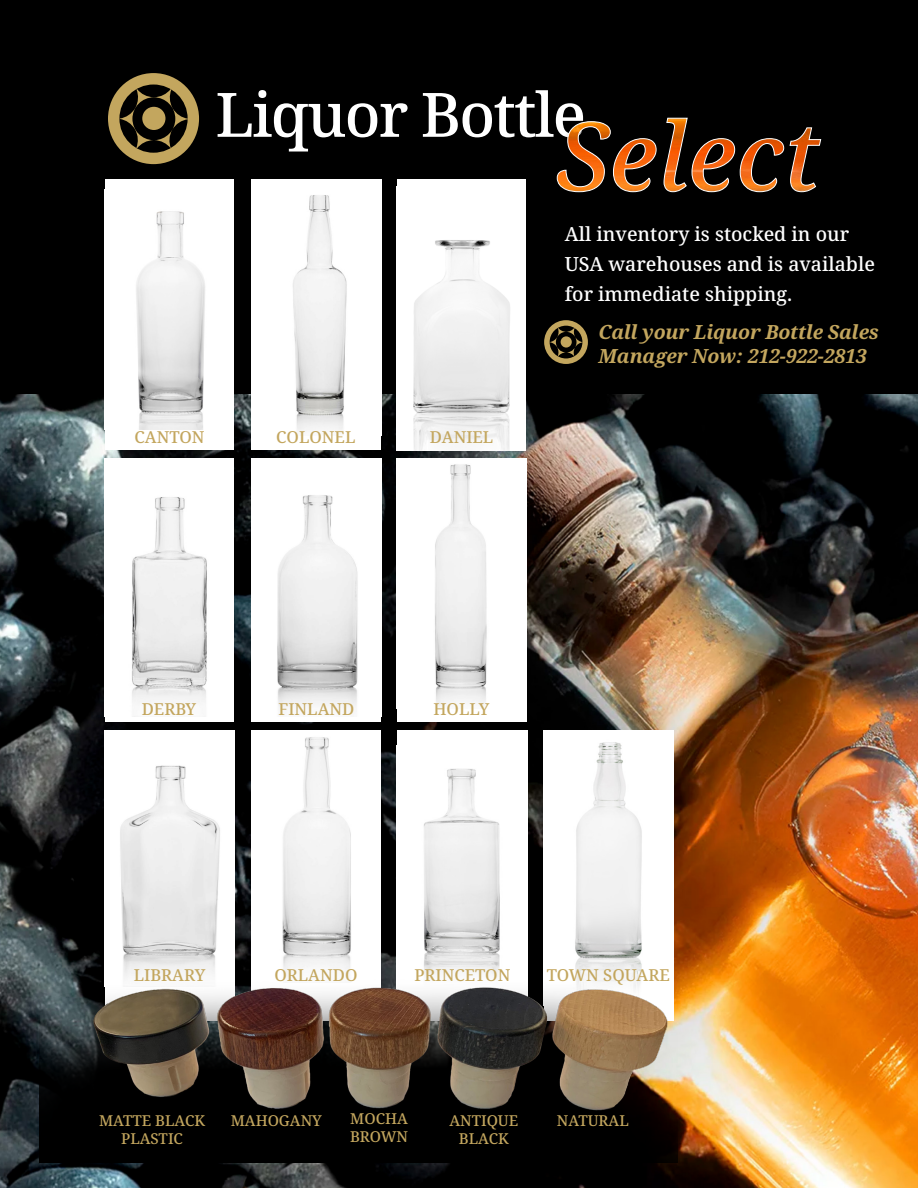
<style>
.page{position:relative;width:918px;height:1188px;background:#fff}
.page>*{position:absolute;margin:0;border:0;box-sizing:border-box;transform-origin:0 0}
.t1{font:500 19.5px/30px "Noto Serif";color:#fff}
.t2{font:italic 700 19.5px/24px "Noto Serif";letter-spacing:-.01em;color:#c3a65e}
.t3{font:500 16.5px "Noto Serif";color:#c3a65e}
.t4{font:500 15px/18px "Noto Serif";color:#c3a65e;text-align:center}
</style>
<div class="page">
<img style="left:0;top:393px;width:918px;height:795px">
<div style="left:0;top:0;width:918px;height:393px;background:#000"></div>
<svg style="left:108px;top:73px;width:91px;height:91px"></svg>
<svg style="left:218px;top:90px;width:190px;height:62px"></svg>
<div style="left:397px;top:459px;width:129px;height:263px;background:#fff"></div>
<img style="left:435px;top:464px;width:52px;height:242px">
<div style="left:397px;top:730px;width:131px;height:290px;background:#fff"></div>
<img style="left:424px;top:769px;width:76px;height:197px">
<div style="left:252px;top:179px;width:129px;height:271px;background:#fff"></div>
<img style="left:293px;top:195px;width:54px;height:236px">
<img style="left:105px;top:730px;width:129px;height:236px">
<img style="left:544px;top:730px;width:129px;height:236px">
<div style="left:105px;top:179px;width:128px;height:271px;background:#fff"></div>
<img style="left:136px;top:211px;width:69px;height:219px">
<div style="left:105px;top:459px;width:128px;height:263px;background:#fff"></div>
<img style="left:132px;top:497px;width:75px;height:206px">
<img style="left:397px;top:186px;width:128px;height:264px">
<img style="left:252px;top:730px;width:129px;height:236px">
<div style="left:252px;top:459px;width:129px;height:263px;background:#fff"></div>
<img style="left:277px;top:495px;width:81px;height:213px">
<svg style="left:423px;top:90px;width:398px;height:102px"></svg>
<svg style="left:544px;top:320px;width:44px;height:44px"></svg>
<img style="left:40px;top:966px;width:637px;height:196px">
<p class="t3" style="left:135px;top:425px;width:72px">CANTON</p>
<p class="t3" style="left:276px;top:425px;width:81px">COLONEL</p>
<p class="t3" style="left:430px;top:425px;width:65px">DANIEL</p>
<p class="t1" style="left:565px;top:220px;width:312px">All inventory is stocked in our<br>USA warehouses and is available for immediate shipping.</p>
<p class="t2" style="left:599px;top:320px;width:282px">Call your Liquor Bottle Sales<br>Manager Now: 212-922-2813</p>
<p class="t3" style="left:142px;top:698px;width:56px">DERBY</p>
<p class="t3" style="left:278px;top:698px;width:77px">FINLAND</p>
<p class="t3" style="left:433px;top:698px;width:58px">HOLLY</p>
<p class="t3" style="left:134px;top:964px;width:73px">LIBRARY</p>
<p class="t3" style="left:274px;top:964px;width:85px">ORLANDO</p>
<p class="t3" style="left:414px;top:964px;width:97px">PRINCETON</p>
<p class="t3" style="left:547px;top:964px;width:125px">TOWN SQUARE</p>
<p class="t4" style="left:99px;top:1112px;width:107px">MATTE BLACK<br>PLASTIC</p>
<p class="t4" style="left:231px;top:1112px;width:93px">MAHOGANY</p>
<p class="t4" style="left:350px;top:1110px;width:59px;text-align:left">MOCHA<br>BROWN</p>
<p class="t4" style="left:449px;top:1112px;width:70px">ANTIQUE<br>BLACK</p>
<p class="t4" style="left:557px;top:1112px;width:73px">NATURAL</p>
</div>
